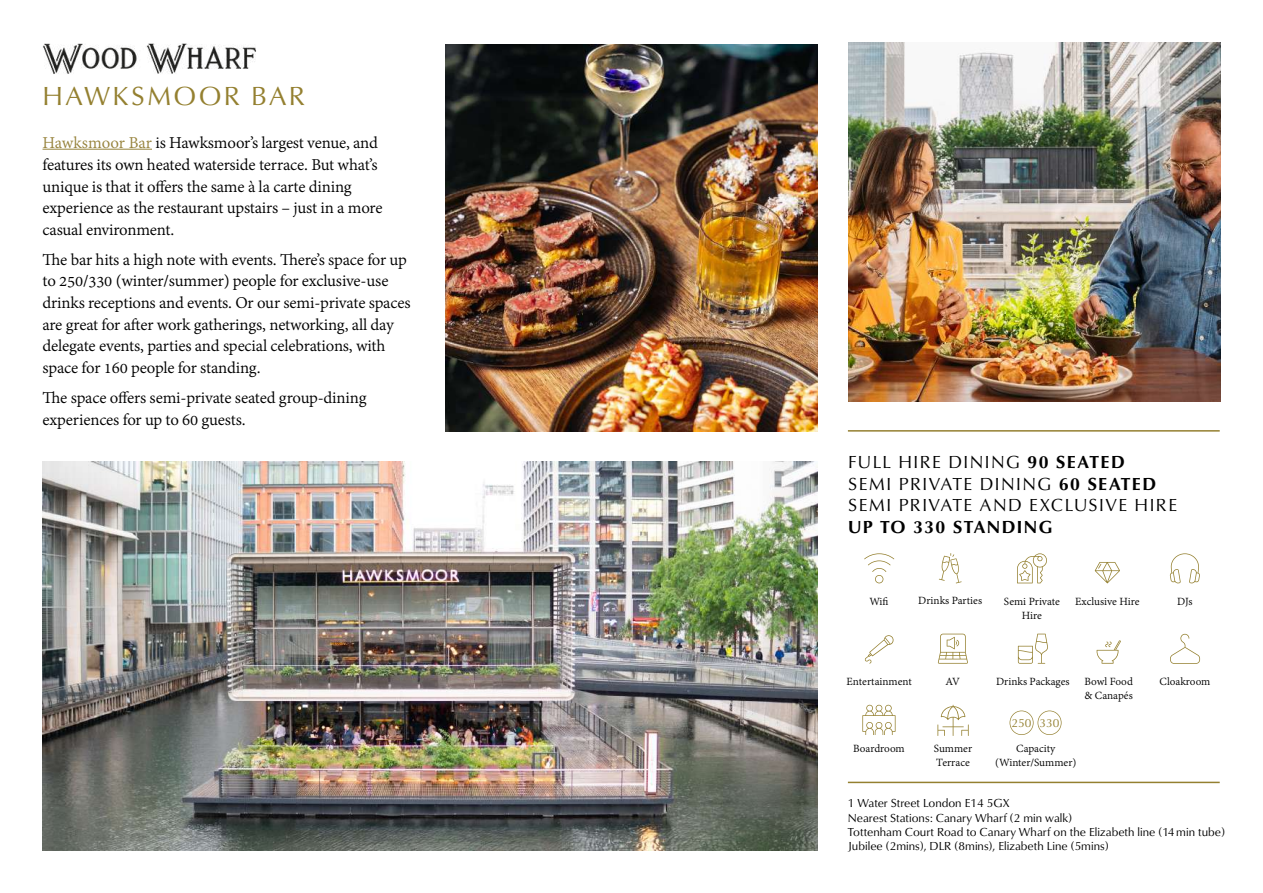
<style>
.page{position:relative;width:1263px;height:893px;background:#fff}
.page>*{position:absolute;margin:0;border:0;box-sizing:border-box;transform-origin:0 0}
.t1{font:27px "Classico URW";letter-spacing:.08em;color:#948030}
.t2{font:18px/21.6px "Adobe Gurmukhi";letter-spacing:-.01em;color:#000}
.t3{font:18px/21.6px "Classico URW";letter-spacing:.08em;color:#000}
.t4{font:700 18px "Classico URW";letter-spacing:.08em;color:#000}
.t5{font:12px/14.4px "Classico URW";color:#000}
.t6{font:12px/14.4px "Adobe Gurmukhi";color:#000;text-align:center}
.t7{font:12px "Classico URW";color:#948030}
.s1{color:#96823b}
.s2{font-weight:700}
</style>
<div class="page">
<img style="left:43px;top:461px;width:775px;height:389px">
<hr style="left:43px;top:149px;width:109px;height:1px;background:#96823b">
<img style="left:445px;top:45px;width:373px;height:387px">
<img style="left:848px;top:43px;width:373px;height:359px">
<img style="left:43px;top:43px;width:213px;height:31px">
<hr style="left:848px;top:782px;width:372px;height:1px;background:#948030">
<svg style="left:862px;top:705px;width:33px;height:30px"></svg>
<svg style="left:1009px;top:711px;width:52px;height:24px"></svg>
<svg style="left:864px;top:553px;width:30px;height:30px"></svg>
<svg style="left:1017px;top:553px;width:30px;height:30px"></svg>
<svg style="left:939px;top:553px;width:23px;height:30px"></svg>
<svg style="left:1095px;top:562px;width:25px;height:21px"></svg>
<svg style="left:1170px;top:553px;width:30px;height:30px"></svg>
<svg style="left:938px;top:634px;width:30px;height:30px"></svg>
<svg style="left:1018px;top:634px;width:30px;height:30px"></svg>
<svg style="left:864px;top:635px;width:30px;height:29px"></svg>
<svg style="left:1096px;top:640px;width:25px;height:24px"></svg>
<svg style="left:1170px;top:634px;width:30px;height:30px"></svg>
<hr style="left:848px;top:430px;width:372px;height:2px;background:#948030">
<svg style="left:937px;top:705px;width:32px;height:31px"></svg>
<h1 class="t1" style="left:43px;top:76px;width:264px">HAWKSMOOR BAR</h1>
<p class="t2" style="left:43px;top:133px;width:341px"><span class="s1">Hawksmoor Bar</span> is Hawksmoor’s largest venue, and features its own heated waterside terrace. But what’s unique is that it offers the same à la carte dining experience as the restaurant upstairs – just in a more casual environment.</p>
<p class="t2" style="left:43px;top:249px;width:370px">The bar hits a high note with events. There’s space for up to 250/330 (winter/summer) people for exclusive-use drinks receptions and events. Or our semi-private spaces are great for after work gatherings, networking, all day delegate events, parties and special celebrations, with space for 160 people for standing.</p>
<p class="t2" style="left:43px;top:387px;width:326px">The space offers semi-private seated group-dining experiences for up to 60 guests.</p>
<p class="t3" style="left:848px;top:450px;width:330px">FULL HIRE DINING <span class="s2">90 SEATED<br></span>SEMI PRIVATE DINING <span class="s2">60 SEATED<br></span>SEMI PRIVATE AND EXCLUSIVE HIRE</p>
<p class="t4" style="left:848px;top:513px;width:206px">UP TO 330 STANDING</p>
<p class="t6" style="left:918px;top:594px;width:65px">Drinks Parties</p>
<p class="t6" style="left:1004px;top:594px;width:58px">Semi Private<br>Hire</p>
<p class="t6" style="left:869px;top:594px;width:21px">Wifi</p>
<p class="t6" style="left:1075px;top:594px;width:66px">Exclusive Hire</p>
<p class="t6" style="left:1177px;top:594px;width:17px">DJs</p>
<p class="t6" style="left:847px;top:674px;width:67px">Entertainment</p>
<p class="t6" style="left:946px;top:674px;width:16px">AV</p>
<p class="t6" style="left:996px;top:674px;width:138px;text-align:right">Drinks Packages Bowl Food &amp; Canapés</p>
<p class="t7" style="left:1011px;top:714px;width:49px">250 330</p>
<p class="t6" style="left:853px;top:741px;width:53px">Boardroom</p>
<p class="t6" style="left:995px;top:741px;width:83px">Capacity (Winter/Summer)</p>
<p class="t6" style="left:934px;top:741px;width:40px;text-align:left">Summer<br>Terrace</p>
<p class="t6" style="left:1160px;top:675px;width:52px">Cloakroom</p>
<p class="t5" style="left:848px;top:795px;width:379px">1 Water Street London E14 5GX<br>Nearest Stations: Canary Wharf (2 min walk)<br>Tottenham Court Road to Canary Wharf on the Elizabeth line (14 min tube)<br>Jubilee (2mins), DLR (8mins), Elizabeth Line (5mins)</p>
</div>
